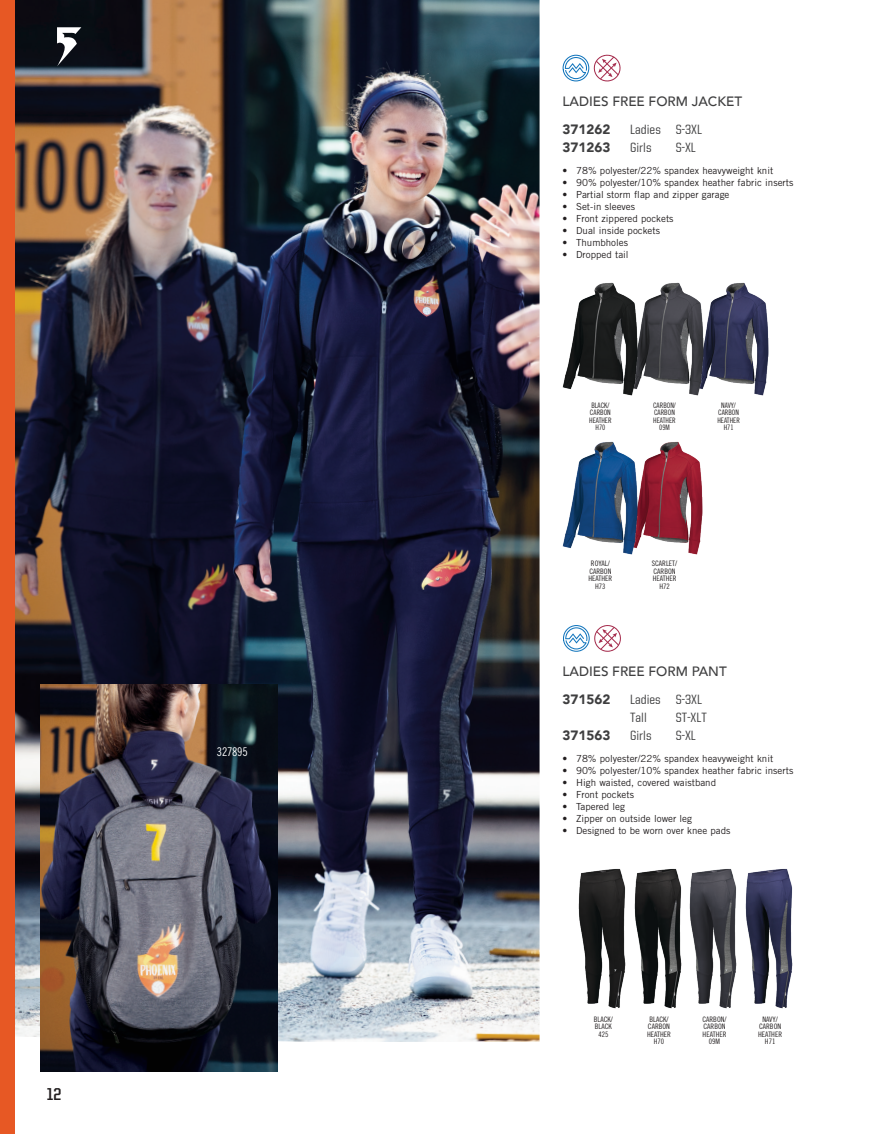
<style>
.page{position:relative;width:891px;height:1134px;background:#fff}
.page>*{position:absolute;margin:0;border:0;box-sizing:border-box;transform-origin:0 0}
.t1{font:700 17.25px "United Sans Semi Cond";color:#231f20}
._01b-Style__Small{font:500 13.5px "United Sans Semi Cond";color:#3e3e3f}
.t2{font:500 13.5px "Avenir";color:#3e3e3f}
._01b-Style__Small-2{font:900 13.5px "Avenir";color:#3e3e3f}
.Callout_Copy{font:12px "Trade Gothic LT Std Cn 18";letter-spacing:-.02em;color:#fff}
.t3{font:9.75px "Trade Gothic LT Std";color:#231f20}
.t4{font:7.5px/7.5px "Trade Gothic LT Std Cn 18";color:#231f20}
.t5{font:7.5px "Trade Gothic LT Std Cn 18";color:#231f20;scale:.94 1}
</style>
<div class="page">
<img style="left:637px;top:441px;width:66px;height:114px">
<img style="left:563px;top:441px;width:74px;height:114px">
<img style="left:690px;top:869px;width:47px;height:140px">
<img style="left:579px;top:868px;width:47px;height:141px">
<img style="left:634px;top:868px;width:47px;height:141px">
<img style="left:745px;top:868px;width:47px;height:141px">
<img style="left:15px;top:0;width:525px;height:1042px">
<img style="left:40px;top:685px;width:237px;height:387px">
<svg style="left:563px;top:55px;width:58px;height:26px"></svg>
<svg style="left:563px;top:625px;width:58px;height:27px"></svg>
<svg style="left:57px;top:27px;width:24px;height:39px"></svg>
<img style="left:703px;top:282px;width:66px;height:114px">
<img style="left:637px;top:282px;width:66px;height:114px">
<img style="left:563px;top:282px;width:74px;height:114px">
<div style="left:0;top:0;width:15px;height:1134px;background:#e75824"></div>
<h1 class="t1" style="left:47px;top:1085px;width:16px">12</h1>
<p class="Callout_Copy" style="left:217px;top:744px;width:32px">327895</p>
<p class="t2" style="left:563px;top:89px;width:181px">LADIES FREE FORM JACKET</p>
<p class="_01b-Style__Small-2" style="left:563px;top:117px;width:49px">371262</p>
<p class="_01b-Style__Small" style="left:630px;top:122px;width:74px">Ladies S-3XL</p>
<p class="_01b-Style__Small-2" style="left:563px;top:135px;width:49px">371263</p>
<p class="_01b-Style__Small" style="left:630px;top:140px;width:23px">Girls</p>
<p class="_01b-Style__Small" style="left:676px;top:140px;width:21px">S-XL</p>
<p class="t3" style="left:563px;top:165px;width:212px">• 78% polyester/22% spandex heavyweight knit</p>
<p class="t3" style="left:563px;top:177px;width:232px">• 90% polyester/10% spandex heather fabric inserts</p>
<p class="t3" style="left:563px;top:189px;width:168px">• Partial storm flap and zipper garage</p>
<p class="t3" style="left:563px;top:201px;width:74px">• Set-in sleeves</p>
<p class="t3" style="left:563px;top:213px;width:113px">• Front zippered pockets</p>
<p class="t3" style="left:563px;top:225px;width:99px">• Dual inside pockets</p>
<p class="t3" style="left:563px;top:237px;width:67px">• Thumbholes</p>
<p class="t3" style="left:563px;top:249px;width:68px">• Dropped tail</p>
<p class="t5" style="left:591px;top:401px;width:21px">BLACK/</p>
<p class="t5" style="left:590px;top:408px;width:24px">CARBON</p>
<p class="t5" style="left:589px;top:416px;width:25px">HEATHER</p>
<p class="t5" style="left:595px;top:423px;width:12px">H70</p>
<p class="t5" style="left:653px;top:401px;width:26px">CARBON/</p>
<p class="t5" style="left:654px;top:408px;width:24px">CARBON</p>
<p class="t5" style="left:653px;top:416px;width:25px">HEATHER</p>
<p class="t5" style="left:659px;top:423px;width:13px">09M</p>
<p class="t5" style="left:721px;top:401px;width:17px">NAVY/</p>
<p class="t5" style="left:718px;top:408px;width:24px">CARBON</p>
<p class="t5" style="left:717px;top:416px;width:25px">HEATHER</p>
<p class="t5" style="left:724px;top:423px;width:12px">H71</p>
<p class="t4" style="left:591px;top:560px;width:20px">ROYAL/</p>
<p class="t4" style="left:589px;top:567px;width:24px">CARBON</p>
<p class="t4" style="left:588px;top:575px;width:25px">HEATHER</p>
<p class="t4" style="left:595px;top:582px;width:12px">H73</p>
<p class="t4" style="left:652px;top:560px;width:27px">SCARLET/</p>
<p class="t4" style="left:654px;top:567px;width:24px">CARBON</p>
<p class="t4" style="left:653px;top:575px;width:25px">HEATHER</p>
<p class="t4" style="left:659px;top:582px;width:12px">H72</p>
<p class="t2" style="left:563px;top:660px;width:166px">LADIES FREE FORM PANT</p>
<p class="_01b-Style__Small-2" style="left:563px;top:688px;width:49px">371562</p>
<p class="_01b-Style__Small" style="left:630px;top:692px;width:74px">Ladies S-3XL</p>
<p class="_01b-Style__Small" style="left:630px;top:710px;width:18px">Tall</p>
<p class="_01b-Style__Small" style="left:676px;top:710px;width:32px">ST-XLT</p>
<p class="_01b-Style__Small-2" style="left:563px;top:724px;width:49px">371563</p>
<p class="_01b-Style__Small" style="left:630px;top:728px;width:23px">Girls</p>
<p class="_01b-Style__Small" style="left:676px;top:728px;width:21px">S-XL</p>
<p class="t3" style="left:563px;top:753px;width:212px">• 78% polyester/22% spandex heavyweight knit</p>
<p class="t3" style="left:563px;top:765px;width:232px">• 90% polyester/10% spandex heather fabric inserts</p>
<p class="t3" style="left:563px;top:777px;width:155px">• High waisted, covered waistband</p>
<p class="t3" style="left:563px;top:789px;width:73px">• Front pockets</p>
<p class="t3" style="left:563px;top:801px;width:64px">• Tapered leg</p>
<p class="t3" style="left:563px;top:813px;width:131px">• Zipper on outside lower leg</p>
<p class="t3" style="left:563px;top:825px;width:170px">• Designed to be worn over knee pads</p>
<p class="t4" style="left:594px;top:1015px;width:21px">BLACK/</p>
<p class="t4" style="left:595px;top:1023px;width:19px">BLACK</p>
<p class="t4" style="left:598px;top:1030px;width:11px">425</p>
<p class="t4" style="left:649px;top:1015px;width:21px">BLACK/</p>
<p class="t4" style="left:647px;top:1023px;width:25px">CARBON<br>HEATHER</p>
<p class="t4" style="left:654px;top:1038px;width:12px">H70</p>
<p class="t4" style="left:702px;top:1015px;width:26px">CARBON/</p>
<p class="t4" style="left:703px;top:1023px;width:25px">CARBON<br>HEATHER</p>
<p class="t4" style="left:709px;top:1038px;width:13px">09M</p>
<p class="t4" style="left:762px;top:1015px;width:17px">NAVY/</p>
<p class="t4" style="left:758px;top:1023px;width:25px">CARBON<br>HEATHER</p>
<p class="t4" style="left:765px;top:1038px;width:12px">H71</p>
</div>
